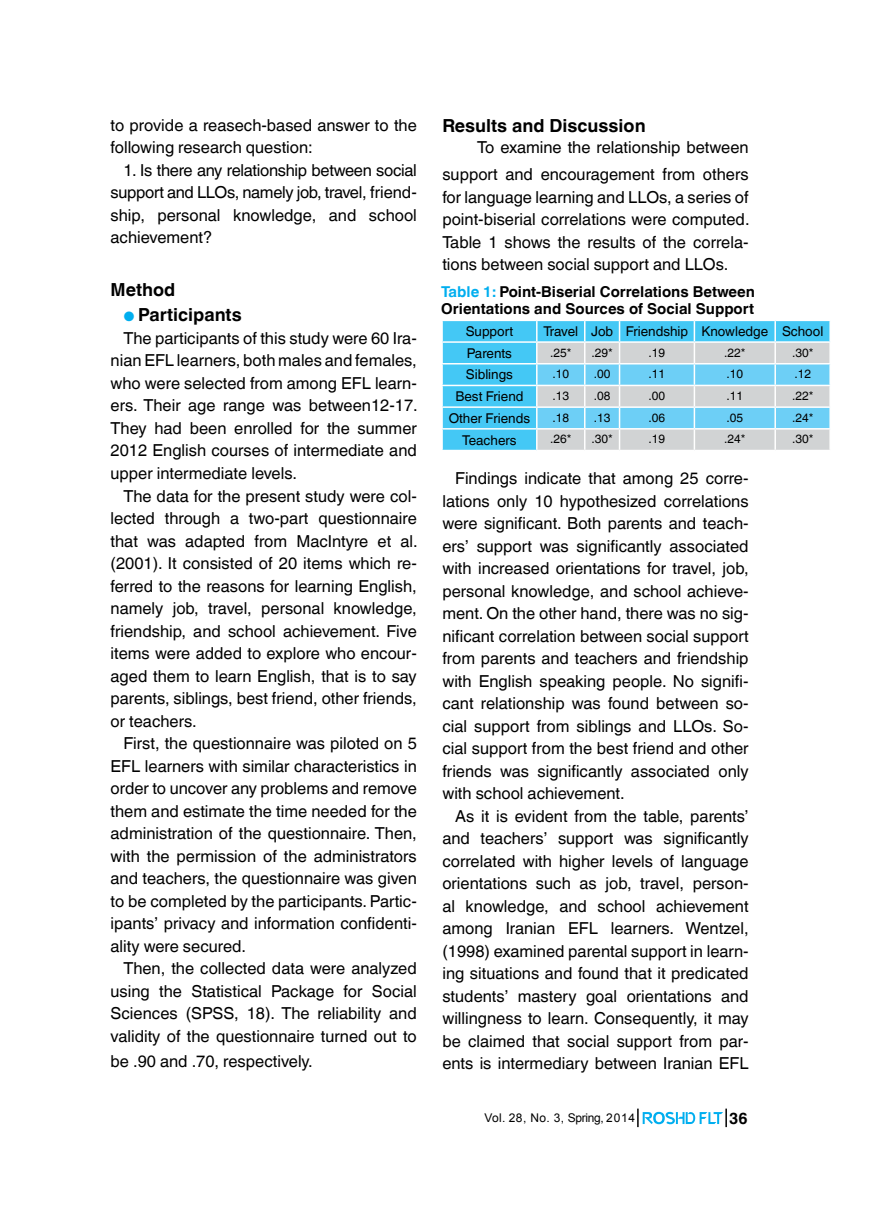
<style>
.page{position:relative;width:872px;height:1212px;background:#fff}
.page>*{position:absolute;margin:0;border:0;box-sizing:border-box;transform-origin:0 0}
.t1{font:700 18px "Helvetica World";color:#000}
.t2{font:16.5px/22.5px "Helvetica World";color:#000;text-align:justify}
.t3{font:700 16.2px "Helvetica World";color:#000}
.t4{font:700 15px/16.5px "Helvetica World";color:#000}
.t5{font:13.5px "Helvetica World";color:#000}
.t6{font:12px "Helvetica World";color:#000}
.t7{font:12px "Arial";color:#000}
.s1{font-weight:400;font-size:13.5px;color:#00aeef}
.s2{color:#00aeef}
</style>
<div class="page">
<div style="left:443px;top:321px;width:93px;height:129px;background:#44c8f5"></div>
<hr style="left:441px;top:341px;width:96px;height:2px;background:#fff">
<hr style="left:441px;top:363px;width:96px;height:1px;background:#fff">
<hr style="left:441px;top:385px;width:96px;height:1px;background:#fff">
<hr style="left:441px;top:406px;width:96px;height:2px;background:#fff">
<hr style="left:441px;top:428px;width:96px;height:2px;background:#fff">
<svg style="left:536px;top:321px;width:294px;height:129px"></svg>
<hr style="left:694px;top:428px;width:81px;height:2px;background:#fff">
<hr style="left:693px;top:430px;width:2px;height:20px;background:#fff">
<hr style="left:775px;top:428px;width:56px;height:2px;background:#fff">
<hr style="left:774px;top:430px;width:2px;height:20px;background:#fff">
<hr style="left:829px;top:430px;width:2px;height:20px;background:#fff">
<svg style="left:637px;top:1108px;width:90px;height:19px"></svg>
<p class="t2" style="left:111px;top:114px;width:308px">to provide a reasech-based answer to the following research question:</p>
<p class="t2" style="left:111px;top:159px;width:308px;text-indent:13px">1. Is there any relationship between social support and LLOs, namely job, travel, friend&shy;ship, personal knowledge, and school achievement?</p>
<p class="t1" style="left:111px;top:279px;width:66px">Method</p>
<p class="t1" style="left:123px;top:305px;width:120px"><span class="s1">●</span> Participants</p>
<p class="t2" style="left:111px;top:327px;width:309px;text-indent:13px">The participants of this study were 60 Ira&shy;nian EFL learners, both males and females, who were selected from among EFL learn&shy;ers. Their age range was between12-17.<br>They had been enrolled for the summer 2012 English courses of intermediate and upper intermediate levels.</p>
<p class="t2" style="left:111px;top:484px;width:309px;text-indent:13px">The data for the present study were col&shy;lected through a two-part questionnaire that was adapted from MacIntyre et al. (2001). It consisted of 20 items which re&shy;ferred to the reasons for learning English, namely job, travel, personal knowledge, friendship, and school achievement. Five items were added to explore who encour&shy;aged them to learn English, that is to say parents, siblings, best friend, other friends, or teachers.</p>
<p class="t2" style="left:111px;top:732px;width:308px;text-indent:13px">First, the questionnaire was piloted on 5<br>EFL learners with similar characteristics in order to uncover any problems and remove them and estimate the time needed for the administration of the questionnaire. Then, with the permission of the administrators and teachers, the questionnaire was given to be completed by the participants. Partic&shy;ipants’ privacy and information confidenti&shy;ality were secured.</p>
<p class="t2" style="left:111px;top:957px;width:308px;text-indent:13px">Then, the collected data were analyzed using the Statistical Package for Social Sciences (SPSS, 18). The reliability and validity of the questionnaire turned out to</p>
<p class="t2" style="left:111px;top:1050px;width:204px">be .90 and .70, respectively.</p>
<p class="t1" style="left:442px;top:115px;width:205px">Results and Discussion</p>
<p class="t2" style="left:442px;top:134px;width:308px;line-height:27px;text-align:right">To examine the relationship between support and encouragement from others</p>
<p class="t2" style="left:442px;top:186px;width:309px">for language learning and LLOs, a series of point-biserial correlations were computed.<br>Table 1 shows the results of the correla&shy;tions between social support and LLOs.</p>
<p class="t4" style="left:441px;top:284px;width:315px"><span class="s2">Table 1:</span> Point-Biserial Correlations Between<br>Orientations and Sources of Social Support</p>
<p class="t5" style="left:466px;top:323px;width:49px">Support</p>
<p class="t5" style="left:543px;top:323px;width:281px">Travel Job Friendship Knowledge School</p>
<p class="t5" style="left:467px;top:345px;width:47px">Parents</p>
<p class="t6" style="left:550px;top:345px;width:23px">.25*</p>
<p class="t6" style="left:591px;top:345px;width:23px">.29*</p>
<p class="t6" style="left:648px;top:345px;width:18px">.19</p>
<p class="t6" style="left:724px;top:345px;width:23px">.22*</p>
<p class="t6" style="left:792px;top:345px;width:23px">.30*</p>
<p class="t5" style="left:466px;top:367px;width:49px">Siblings</p>
<p class="t6" style="left:552px;top:367px;width:18px">.10</p>
<p class="t6" style="left:594px;top:367px;width:18px">.00</p>
<p class="t6" style="left:648px;top:367px;width:18px">.11</p>
<p class="t6" style="left:726px;top:367px;width:18px">.10</p>
<p class="t6" style="left:794px;top:367px;width:18px">.12</p>
<p class="t5" style="left:455px;top:389px;width:70px">Best Friend</p>
<p class="t6" style="left:552px;top:389px;width:18px">.13</p>
<p class="t6" style="left:594px;top:389px;width:18px">.08</p>
<p class="t6" style="left:648px;top:389px;width:18px">.00</p>
<p class="t6" style="left:726px;top:389px;width:18px">.11</p>
<p class="t6" style="left:792px;top:389px;width:23px">.22*</p>
<p class="t5" style="left:449px;top:410px;width:83px">Other Friends</p>
<p class="t6" style="left:552px;top:411px;width:18px">.18</p>
<p class="t6" style="left:594px;top:411px;width:18px">.13</p>
<p class="t6" style="left:648px;top:411px;width:18px">.06</p>
<p class="t6" style="left:726px;top:411px;width:18px">.05</p>
<p class="t6" style="left:792px;top:411px;width:23px">.24*</p>
<p class="t5" style="left:462px;top:432px;width:56px">Teachers</p>
<p class="t6" style="left:550px;top:432px;width:23px">.26*</p>
<p class="t6" style="left:591px;top:432px;width:23px">.30*</p>
<p class="t6" style="left:648px;top:432px;width:18px">.19</p>
<p class="t6" style="left:724px;top:432px;width:23px">.24*</p>
<p class="t6" style="left:792px;top:432px;width:23px">.30*</p>
<p class="t2" style="left:442px;top:467px;width:308px;text-indent:13px">Findings indicate that among 25 corre&shy;lations only 10 hypothesized correlations were significant. Both parents and teach&shy;ers’ support was significantly associated with increased orientations for travel, job, personal knowledge, and school achieve&shy;ment. On the other hand, there was no sig&shy;nificant correlation between social support from parents and teachers and friendship with English speaking people. No signifi&shy;cant relationship was found between so&shy;cial support from siblings and LLOs. So&shy;cial support from the best friend and other friends was significantly associated only with school achievement.</p>
<p class="t2" style="left:442px;top:805px;width:308px;text-indent:13px">As it is evident from the table, parents’ and teachers’ support was significantly correlated with higher levels of language orientations such as job, travel, person&shy;al knowledge, and school achievement among Iranian EFL learners. Wentzel, (1998) examined parental support in learn&shy;ing situations and found that it predicated students’ mastery goal orientations and willingness to learn. Consequently, it may be claimed that social support from par&shy;ents is intermediary between Iranian EFL</p>
<p class="t7" style="left:484px;top:1110px;width:152px">Vol. 28, No. 3, Spring, 2014</p>
<p class="t3" style="left:729px;top:1108px;width:20px">36</p>
</div>
